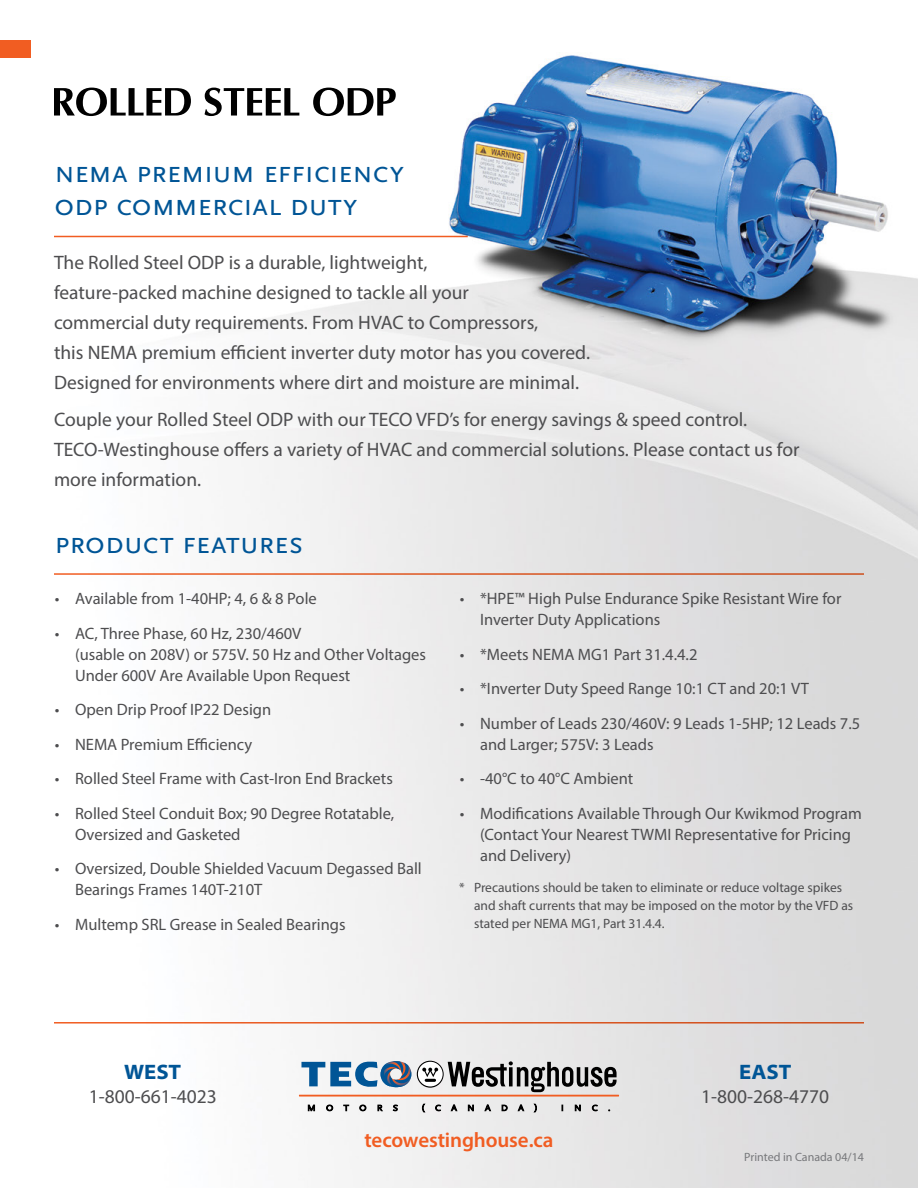
<style>
.page{position:relative;width:918px;height:1188px;background:#fff}
.page>*{position:absolute;margin:0;border:0;box-sizing:border-box;transform-origin:0 0}
.t1{font:31.5px/33px "Scala Sans Caps";letter-spacing:-.02em;color:#005596}
.t2{font:600 21px "Myriad Pro";letter-spacing:-.005em;color:#f15d22}
.t3{font:700 semi-expanded 21px "Myriad Pro";letter-spacing:-.005em;color:#005596}
.t4{font:19.5px/30px "Myriad Pro";color:#4d4d4f}
.t5{font:16.5px/21px "Myriad Pro";color:#4d4d4f}
.t6{font:13.5px/18px "Myriad Pro";color:#4d4d4f}
.t7{font:12px "Myriad Pro";color:#77787b}
</style>
<div class="page">
<img style="left:30px;top:40px;width:888px;height:1148px">
<div style="left:0;top:40px;width:30px;height:18px;background:#f15d22"></div>
<svg style="left:54px;top:88px;width:137px;height:28px"></svg>
<svg style="left:205px;top:88px;width:94px;height:28px"></svg>
<svg style="left:313px;top:88px;width:83px;height:28px"></svg>
<hr style="left:54px;top:236px;width:414px;height:1px;background:#f15d22">
<hr style="left:54px;top:1022px;width:810px;height:2px;background:#f15d22">
<hr style="left:54px;top:573px;width:810px;height:2px;background:#f15d22">
<hr style="left:299px;top:1095px;width:320px;height:2px;background:#f15d22">
<svg style="left:301px;top:1061px;width:110px;height:28px"></svg>
<svg style="left:308px;top:1105px;width:7px;height:6px"></svg>
<svg style="left:326px;top:1105px;width:7px;height:6px"></svg>
<svg style="left:344px;top:1105px;width:5px;height:6px"></svg>
<svg style="left:360px;top:1105px;width:6px;height:6px"></svg>
<svg style="left:378px;top:1105px;width:4px;height:6px"></svg>
<svg style="left:393px;top:1105px;width:5px;height:6px"></svg>
<svg style="left:422px;top:1104px;width:3px;height:8px"></svg>
<svg style="left:435px;top:1105px;width:6px;height:6px"></svg>
<svg style="left:451px;top:1105px;width:6px;height:6px"></svg>
<svg style="left:468px;top:1105px;width:6px;height:6px"></svg>
<svg style="left:485px;top:1105px;width:6px;height:6px"></svg>
<svg style="left:502px;top:1105px;width:5px;height:6px"></svg>
<svg style="left:518px;top:1105px;width:6px;height:6px"></svg>
<svg style="left:534px;top:1104px;width:3px;height:8px"></svg>
<svg style="left:575px;top:1105px;width:5px;height:6px"></svg>
<svg style="left:592px;top:1105px;width:6px;height:6px"></svg>
<svg style="left:417px;top:1061px;width:200px;height:31px;background:#9b9b9b"></svg>
<h1 class="t1" style="left:54px;top:156px;width:352px">nema premium efficiency odp commercial duty</h1>
<p class="t4" style="left:54px;top:247px;width:538px">The Rolled Steel ODP is a durable, lightweight,<br>feature-packed machine designed to tackle all your<br>commercial duty requirements. From HVAC to Compressors,<br>this NEMA premium efficient inverter duty motor has you covered.<br>Designed for environments where dirt and moisture are minimal.</p>
<p class="t4" style="left:54px;top:404px;width:747px">Couple your Rolled Steel ODP with our TECO VFD’s for energy savings &amp; speed control.<br>TECO-Westinghouse offers a variety of HVAC and commercial solutions. Please contact us for more information.</p>
<h1 class="t1" style="left:54px;top:527px;width:251px">product features</h1>
<p class="t5" style="left:55px;top:588px;width:264px">• Available from 1-40HP; 4, 6 &amp; 8 Pole</p>
<p class="t5" style="left:75px;top:623px;width:352px;text-indent:-20px">• AC, Three Phase, 60 Hz, 230/460V<br>(usable on 208V) or 575V. 50 Hz and Other Voltages<br>Under 600V Are Available Upon Request</p>
<p class="t5" style="left:55px;top:699px;width:218px">• Open Drip Proof IP22 Design</p>
<p class="t5" style="left:55px;top:734px;width:199px">• NEMA Premium Efficiency</p>
<p class="t5" style="left:55px;top:768px;width:340px">• Rolled Steel Frame with Cast-Iron End Brackets</p>
<p class="t5" style="left:75px;top:803px;width:321px;text-indent:-20px">• Rolled Steel Conduit Box; 90 Degree Rotatable,<br>Oversized and Gasketed</p>
<p class="t5" style="left:75px;top:858px;width:348px;text-indent:-20px">• Oversized, Double Shielded Vacuum Degassed Ball<br>Bearings Frames 140T-210T</p>
<p class="t5" style="left:55px;top:914px;width:292px">• Multemp SRL Grease in Sealed Bearings</p>
<p class="t5" style="left:480px;top:588px;width:363px;text-indent:-20px">• *HPE™ High Pulse Endurance Spike Resistant Wire for<br>Inverter Duty Applications</p>
<p class="t5" style="left:460px;top:644px;width:239px">• *Meets NEMA MG1 Part 31.4.4.2</p>
<p class="t5" style="left:460px;top:678px;width:351px">• *Inverter Duty Speed Range 10:1 CT and 20:1 VT</p>
<p class="t5" style="left:480px;top:713px;width:382px;text-indent:-20px">• Number of Leads 230/460V: 9 Leads 1-5HP; 12 Leads 7.5 and Larger; 575V: 3 Leads</p>
<p class="t5" style="left:460px;top:768px;width:175px">• -40°C to 40°C Ambient</p>
<p class="t5" style="left:480px;top:803px;width:383px;text-indent:-20px">• Modifications Available Through Our Kwikmod Program (Contact Your Nearest TWMI Representative for Pricing and Delivery)</p>
<p class="t6" style="left:474px;top:879px;width:381px;text-indent:-15px">* Precautions should be taken to eliminate or reduce voltage spikes and shaft currents that may be imposed on the motor by the VFD as stated per NEMA MG1, Part 31.4.4.</p>
<p class="t3" style="left:124px;top:1060px;width:59px">WEST</p>
<p class="t4" style="left:89px;top:1081px;width:129px">1-800-661-4023</p>
<p class="t3" style="left:739px;top:1060px;width:54px">EAST</p>
<p class="t4" style="left:701px;top:1081px;width:129px">1-800-268-4770</p>
<p class="t2" style="left:364px;top:1127px;width:191px">tecowestinghouse.ca</p>
<p class="t7" style="left:744px;top:1150px;width:121px">Printed in Canada 04/14</p>
</div>
